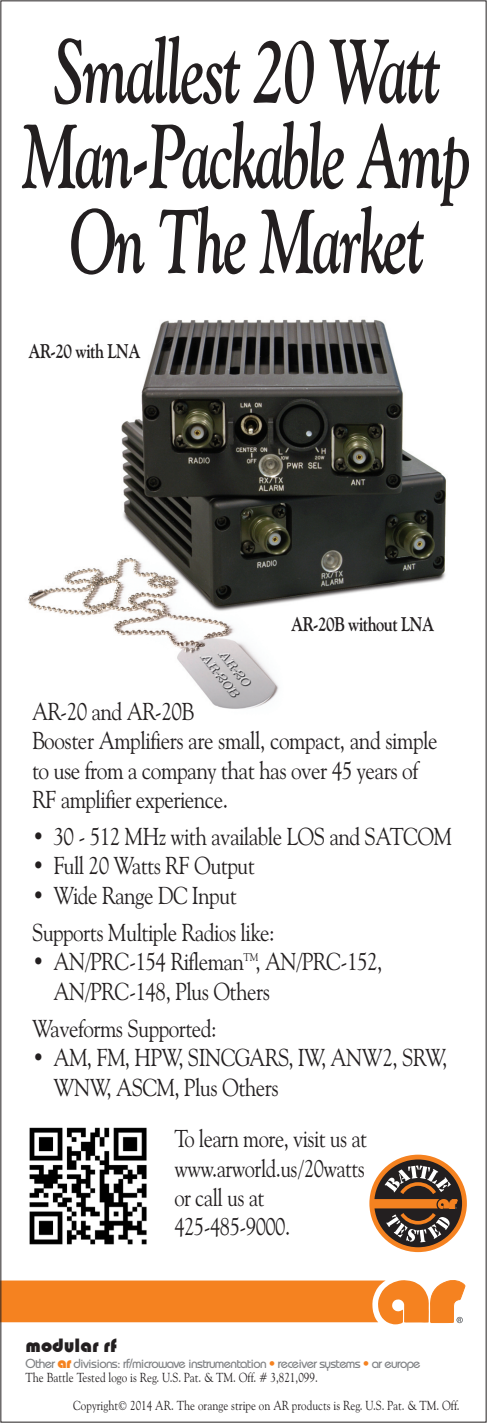
<style>
.page{position:relative;width:487px;height:1423px;background:#fff}
.page>*{position:absolute;margin:0;border:0;box-sizing:border-box;transform-origin:0 0}
.t1{font:italic 700 90.6px/85px "Goudy Old Style BT";letter-spacing:-.025em;color:#231f20;text-align:center;scale:.65 1}
.t2{font:24.6px/29.2px "Goudy Old Style BT";letter-spacing:-.025em;color:#231f20;scale:.87 1}
.t3{font:24.6px/29.2px "Goudy Old Style BT";letter-spacing:-.025em;color:#231f20;scale:.85 1}
.t4{font:20px "Bauhaus 93";color:#231f20}
.t5{font:700 19.8px "Goudy Old Style BT";letter-spacing:-.025em;color:#231f20;scale:.8 1}
.t6{font:13.2px/28px "Goudy Old Style BT";letter-spacing:.005em;color:#231f20;scale:.85 1}
.t7{font:500 13.2px "Bauhaus";letter-spacing:-.05em;color:#808285}
.s1{font-family:"Bauhaus 93";font-weight:400;font-size:16px;color:#f58220}
.s2{color:#f58220}
</style>
<div class="page">
<svg style="left:2px;top:1280px;width:463px;height:44px"></svg>
<img style="left:29px;top:1127px;width:118px;height:118px">
<img style="left:28px;top:319px;width:418px;height:390px">
<svg style="left:372px;top:1157px;width:92px;height:92px"></svg>
<div style="left:369px;top:1154px;width:98px;height:98px;border:5px solid #f58220;border-radius:50%"></div>
<svg style="left:371px;top:1165px;width:86px;height:77px"></svg>
<h1 class="t1" style="left:23px;top:36px;width:691px">Smallest 20 Watt<br>Man-Packable Amp<br>On The Market</h1>
<p class="t5" style="left:29px;top:343px;width:141px">AR-20 with LNA</p>
<p class="t5" style="left:291px;top:616px;width:180px">AR-20B without LNA</p>
<p class="t2" style="left:32px;top:699px;width:468px">AR-20 and AR-20B<br>Booster Amplifiers are small, compact, and simple to use from a company that has over 45 years of RF amplifier experience.</p>
<p class="t2" style="left:32px;top:824px;width:484px">• 30 - 512 MHz with available LOS and SATCOM</p>
<p class="t2" style="left:32px;top:853px;width:257px">• Full 20 Watts RF Output</p>
<p class="t2" style="left:32px;top:878px;width:281px;line-height:37.2px">• Wide Range DC Input<br>Supports Multiple Radios like:</p>
<p class="t2" style="left:53px;top:949px;width:379px;text-indent:-22px">• AN/PRC-154 Rifleman<sup>TM</sup>, AN/PRC-152,<br>AN/PRC-148, Plus Others</p>
<p class="t2" style="left:32px;top:1016px;width:214px">Waveforms Supported:</p>
<p class="t2" style="left:53px;top:1045px;width:454px;text-indent:-22px">• AM, FM, HPW, SINCGARS, IW, ANW2, SRW,<br>WNW, ASCM, Plus Others</p>
<p class="t3" style="left:174px;top:1126px;width:228px">To learn more, visit us at www.arworld.us/20watts or call us at<br>425-485-9000.</p>
<p class="t4" style="left:26px;top:1334px;width:93px">modular rf</p>
<p class="t7" style="left:26px;top:1359px;width:396px">Other <span class="s1">ar</span> divisions: rf/microwave instrumentation <span class="s2">•</span> receiver systems <span class="s2">•</span> ar europe</p>
<p class="t6" style="left:73px;top:1364px;width:456px;text-indent:-48px">The Battle Tested logo is Reg. U.S. Pat. &amp; TM. Off. # 3,821,099.<br>Copyright© 2014 AR. The orange stripe on AR products is Reg. U.S. Pat. &amp; TM. Off.</p>
</div>
